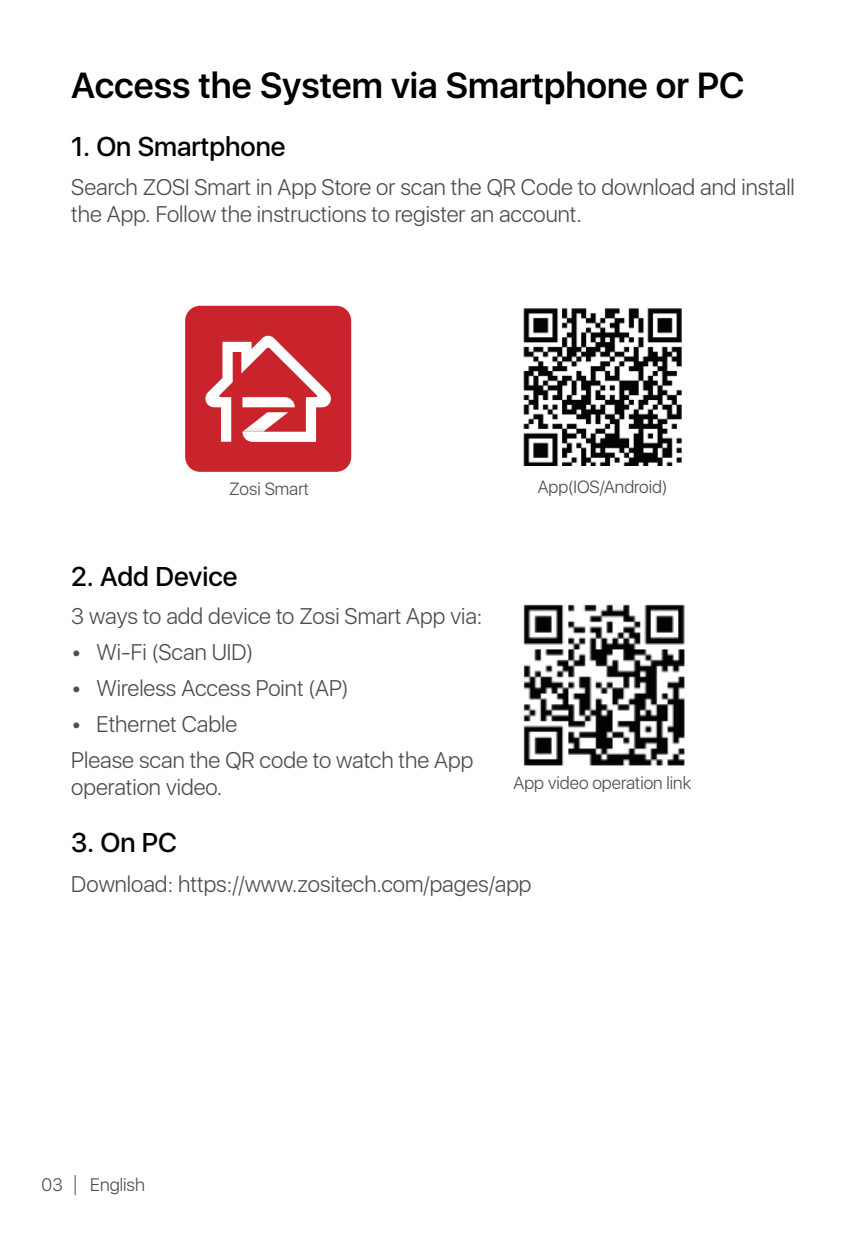
<style>
.page{position:relative;width:868px;height:1234px;background:#fff}
.page>*{position:absolute;margin:0;border:0;box-sizing:border-box;transform-origin:0 0}
.t1{font:600 36px "SFUI Display";color:#000}
.t2{font:500 27px "SFUI Display";color:#000}
.t3{font:300 22.5px/27px "SFUI Display";color:#4b4c4d}
.t4{font:300 18px "SFUI Display";color:#4b4c4d}
.t5{font:300 17.7px "SFUI Display";color:#4b4c4d}
</style>
<div class="page">
<img style="left:523px;top:308px;width:158px;height:157px">
<img style="left:523px;top:604px;width:162px;height:162px">
<div style="left:185px;top:306px;width:166px;height:165px;background:#c9242b;border-radius:15px"></div>
<svg style="left:205px;top:335px;width:126px;height:107px"></svg>
<svg style="left:75px;top:1175px;width:1px;height:19px"></svg>
<h1 class="t1" style="left:71px;top:60px;width:674px">Access the System via Smartphone or PC</h1>
<p class="t2" style="left:71px;top:127px;width:216px">1. On Smartphone</p>
<p class="t3" style="left:71px;top:175px;width:725px">Search ZOSI Smart in App Store or scan the QR Code to download and install the App. Follow the instructions to register an account.</p>
<p class="t5" style="left:229px;top:477px;width:81px">Zosi Smart</p>
<p class="t2" style="left:71px;top:557px;width:168px">2. Add Device</p>
<p class="t3" style="left:71px;top:603px;width:412px">3 ways to add device to Zosi Smart App via:</p>
<p class="t3" style="left:71px;top:639px;width:183px">• Wi-Fi (Scan UID)</p>
<p class="t3" style="left:71px;top:675px;width:279px">• Wireless Access Point (AP)</p>
<p class="t3" style="left:71px;top:707px;width:403px;line-height:36px">• Ethernet Cable<br>Please scan the QR code to watch the App</p>
<p class="t3" style="left:71px;top:774px;width:153px">operation video.</p>
<p class="t2" style="left:71px;top:823px;width:107px">3. On PC</p>
<p class="t5" style="left:537px;top:475px;width:131px">App(IOS/Android)</p>
<p class="t5" style="left:513px;top:770px;width:179px">App video operation link</p>
<p class="t3" style="left:71px;top:871px;width:461px">Download: https://www.zositech.com/pages/app</p>
<p class="t4" style="left:42px;top:1172px;width:23px">03</p>
<p class="t4" style="left:90px;top:1172px;width:56px">English</p>
</div>
